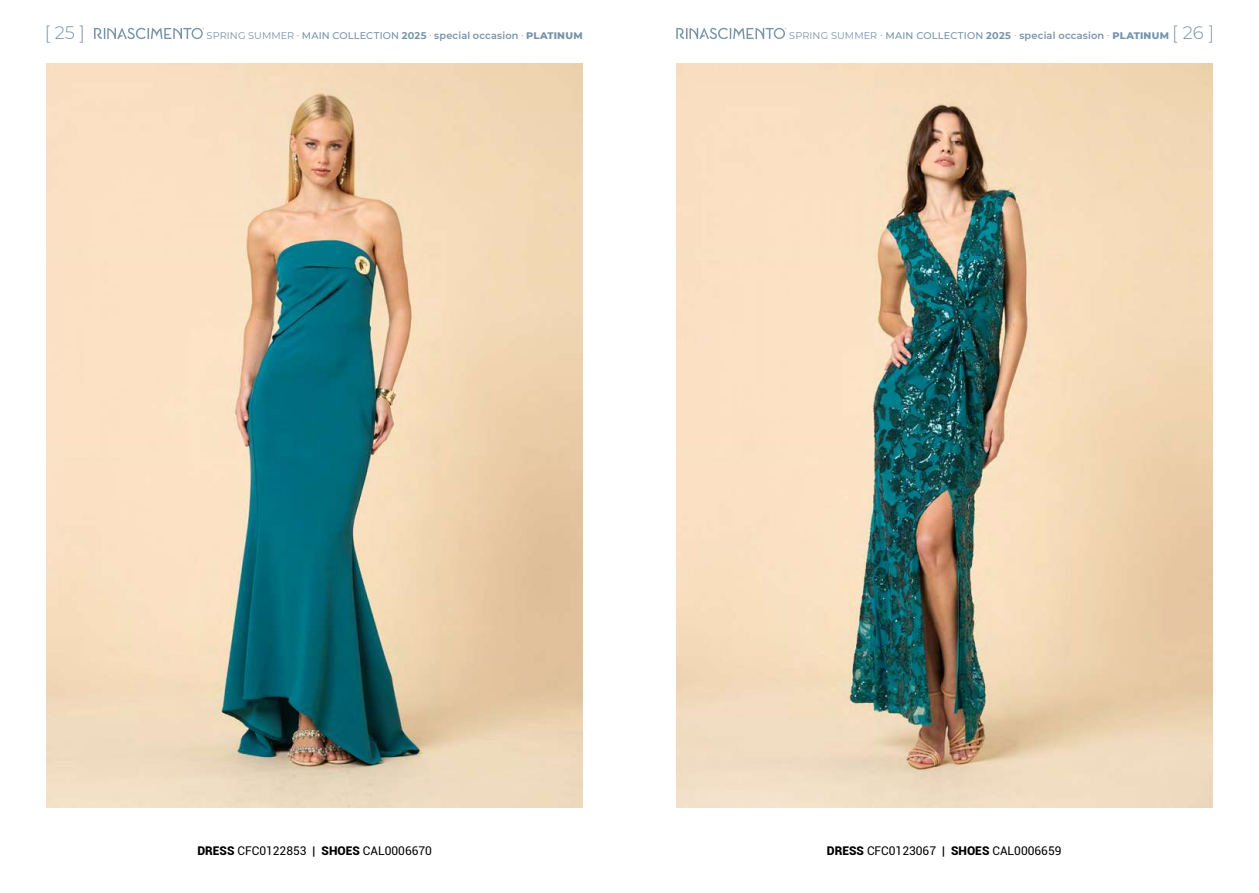
<style>
.page{position:relative;width:1259px;height:893px;background:#fff}
.page>*{position:absolute;margin:0;border:0;box-sizing:border-box;transform-origin:0 0}
.t1{font:300 18px "Montserrat";color:#7793a9}
.t2{font:12px "Roboto";color:#000}
.t3{font:9.75px "Montserrat";letter-spacing:.01em;color:#7793a9}
.s1{font-weight:500}
.s2{font-weight:700}
.s3{font-weight:600}
.s4{font-weight:800}
.s5{font-weight:300;font-size:18px}
.s6{font-weight:900}
</style>
<div class="page">
<img style="left:676px;top:64px;width:536px;height:744px">
<img style="left:47px;top:64px;width:536px;height:744px">
<svg style="left:94px;top:28px;width:110px;height:11px"></svg>
<svg style="left:676px;top:28px;width:110px;height:11px"></svg>
<h1 class="t1" style="left:45px;top:21px;width:42px">[ 25 ]</h1>
<p class="t3" style="left:207px;top:29px;width:377px">SPRING SUMMER · <span class="s1">MAIN COLLECTION</span> <span class="s2">2025</span> · <span class="s3">special occasion</span> · <span class="s4">PLATINUM</span></p>
<p class="t3" style="left:789px;top:29px;width:426px">SPRING SUMMER · <span class="s1">MAIN COLLECTION</span> <span class="s2">2025</span> · <span class="s3">special occasion</span> · <span class="s4">PLATINUM</span> <span class="s5">[ 26 ]</span></p>
<p class="t2" style="left:197px;top:842px;width:236px"><span class="s6">DRESS</span> CFC0122853 | <span class="s6">SHOES</span> CAL0006670</p>
<p class="t2" style="left:827px;top:842px;width:236px"><span class="s6">DRESS</span> CFC0123067 | <span class="s6">SHOES</span> CAL0006659</p>
</div>
